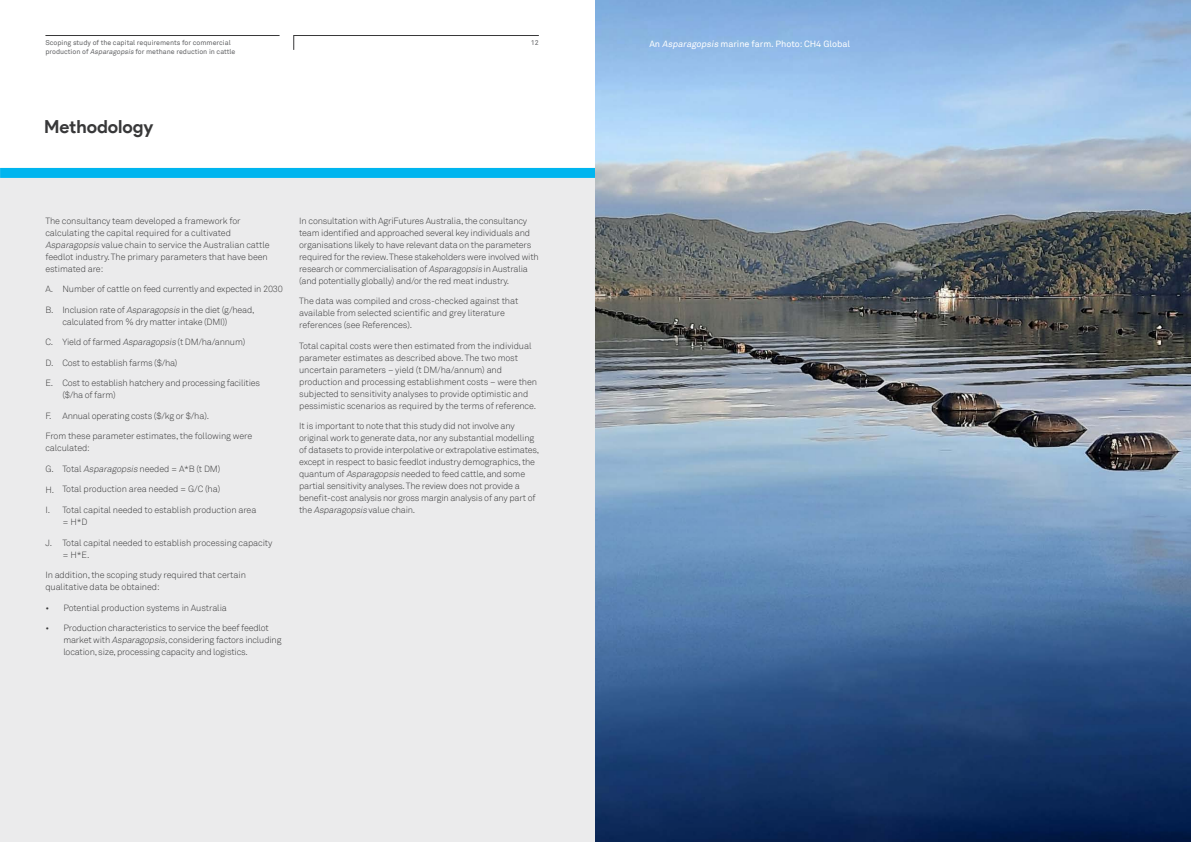
<style>
.page{position:relative;width:1191px;height:842px;background:#fff}
.page>*{position:absolute;margin:0;border:0;box-sizing:border-box;transform-origin:0 0}
.t1{font:700 18px "Product Sans";color:#383839}
.t2{font:300 9px/12px "Akkurat TT";letter-spacing:-.02em;color:#383839}
.t3{font:9px "Akkurat TT";color:#fff}
.t4{font:7px "Akkurat TT";color:#636466}
.s1{font-style:italic}
</style>
<div class="page">
<hr style="left:45px;top:35px;width:234px;height:1px;background:#383839">
<svg style="left:293px;top:35px;width:246px;height:15px"></svg>
<div style="left:0;top:178px;width:604px;height:664px;background:#ebebec"></div>
<div style="left:0;top:168px;width:604px;height:10px;background:#00b5ef"></div>
<img style="left:595px;top:0;width:596px;height:842px">
<p class="t4" style="left:45px;top:39px;width:187px">Scoping study of the capital requirements for commercial</p>
<p class="t4" style="left:531px;top:39px;width:9px">12</p>
<p class="t4" style="left:45px;top:47px;width:192px">production of <span class="s1">Asparagopsis</span> for methane reduction in cattle</p>
<h1 class="t1" style="left:44px;top:115px;width:111px">Methodology</h1>
<p class="t2" style="left:45px;top:215px;width:226px">The consultancy team developed a framework for calculating the capital required for a cultivated <span class="s1">Asparagopsis</span> value chain to service the Australian cattle feedlot industry. The primary parameters that have been estimated are:</p>
<p class="t2" style="left:62px;top:283px;width:222px">Number of cattle on feed currently and expected in 2030</p>
<p class="t2" style="left:62px;top:304px;width:194px">Inclusion rate of <span class="s1">Asparagopsis</span> in the diet (g/head, calculated from % dry matter intake (DMI))</p>
<p class="t2" style="left:62px;top:336px;width:184px">Yield of farmed <span class="s1">Asparagopsis</span> (t DM/ha/annum)</p>
<p class="t2" style="left:62px;top:357px;width:117px">Cost to establish farms ($/ha)</p>
<p class="t2" style="left:62px;top:377px;width:199px">Cost to establish hatchery and processing facilities ($/ha of farm)</p>
<p class="t2" style="left:62px;top:410px;width:148px">Annual operating costs ($/kg or $/ha).</p>
<p class="t2" style="left:45px;top:430px;width:208px">From these parameter estimates, the following were calculated:</p>
<p class="t2" style="left:62px;top:463px;width:160px">Total <span class="s1">Asparagopsis</span> needed = A*B (t DM)</p>
<p class="t2" style="left:62px;top:483px;width:159px">Total production area needed = G/C (ha)</p>
<p class="t2" style="left:62px;top:504px;width:196px">Total capital needed to establish production area = H*D</p>
<p class="t2" style="left:62px;top:536px;width:212px">Total capital needed to establish processing capacity = H*E.</p>
<p class="t2" style="left:45px;top:569px;width:202px">In addition, the scoping study required that certain qualitative data be obtained:</p>
<p class="t2" style="left:45px;top:601px;width:183px">• Potential production systems in Australia</p>
<p class="t2" style="left:63px;top:622px;width:220px;text-indent:-18px">• Production characteristics to service the beef feedlot market with <span class="s1">Asparagopsis</span>, considering factors including location, size, processing capacity and logistics.</p>
<p class="t2" style="left:45px;top:283px;width:9px">A.</p>
<p class="t2" style="left:45px;top:304px;width:10px">B.</p>
<p class="t2" style="left:45px;top:336px;width:9px">C.</p>
<p class="t2" style="left:45px;top:357px;width:10px">D.</p>
<p class="t2" style="left:45px;top:377px;width:9px">E.</p>
<p class="t2" style="left:45px;top:410px;width:8px">F.</p>
<p class="t2" style="left:45px;top:463px;width:10px">G.</p>
<p class="t2" style="left:45px;top:483px;width:10px">H.</p>
<p class="t2" style="left:45px;top:504px;width:6px">I.</p>
<p class="t2" style="left:45px;top:536px;width:8px">J.</p>
<p class="t2" style="left:299px;top:215px;width:241px">In consultation with AgriFutures Australia, the consultancy team identified and approached several key individuals and organisations likely to have relevant data on the parameters required for the review. These stakeholders were involved with research or commercialisation of <span class="s1">Asparagopsis</span> in Australia (and potentially globally) and/or the red meat industry.</p>
<p class="t2" style="left:299px;top:295px;width:221px">The data was compiled and cross-checked against that available from selected scientific and grey literature references (see References).</p>
<p class="t2" style="left:299px;top:340px;width:239px">Total capital costs were then estimated from the individual parameter estimates as described above. The two most uncertain parameters – yield (t DM/ha/annum) and production and processing establishment costs – were then subjected to sensitivity analyses to provide optimistic and pessimistic scenarios as required by the terms of reference.</p>
<p class="t2" style="left:299px;top:420px;width:241px">It is important to note that this study did not involve any original work to generate data, nor any substantial modelling of datasets to provide interpolative or extrapolative estimates, except in respect to basic feedlot industry demographics, the quantum of <span class="s1">Asparagopsis</span> needed to feed cattle, and some partial sensitivity analyses. The review does not provide a benefit-cost analysis nor gross margin analysis of any part of the <span class="s1">Asparagopsis</span> value chain.</p>
<p class="t3" style="left:649px;top:38px;width:202px">An <span class="s1">Asparagopsis</span> marine farm. Photo: CH4 Global</p>
</div>
